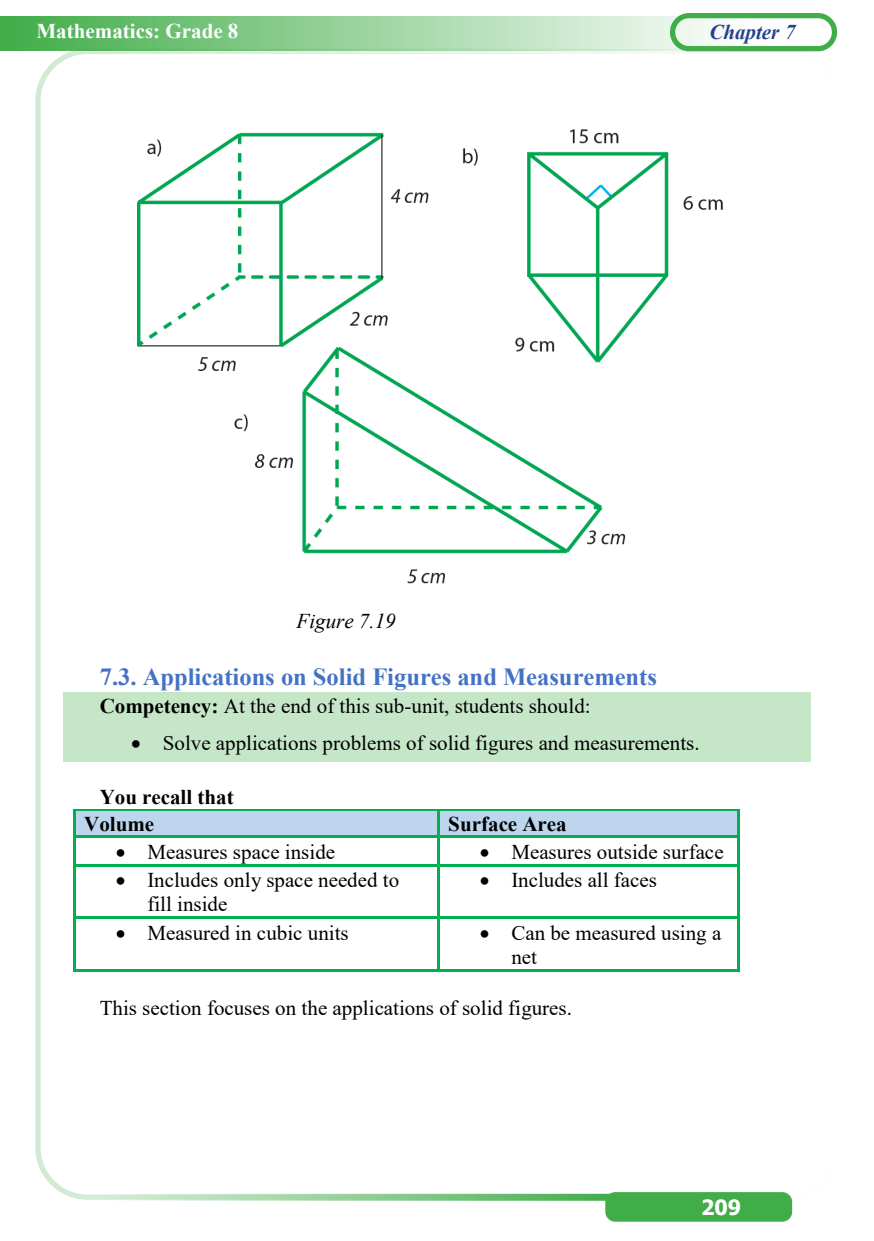
<style>
.page{position:relative;width:874px;height:1241px;background:#fff}
.page>*{position:absolute;margin:0;border:0;box-sizing:border-box;transform-origin:0 0}
.t1{font:700 24.5px "Times New Roman";color:#4472c4}
.t2{font:21px/24px "Times New Roman";color:#000}
.t3{font:700 21px/26.6px "Times New Roman";color:#000}
.t4{font:700 21px "Times New Roman";color:#fff}
.t5{font:italic 21px "Times New Roman";color:#000}
.t6{font:italic 700 21px "Times New Roman";color:#25408f}
.t7{font:700 21px "Tahoma";color:#fff}
.s1{font-weight:700}
</style>
<div class="page">
<div style="left:605px;top:1191px;width:186px;height:30px;background:#41ad49;border-radius:10px"></div>
<div style="left:0;top:16px;width:749px;height:35px;background:linear-gradient(to right,#41ad49,#fbfdfb)"></div>
<svg style="left:106px;top:1199px;width:499px;height:1px"></svg>
<div style="left:35px;top:49px;width:805px;height:1150px;border:5px solid #41ad49;border-radius:50px"></div>
<div style="left:669px;top:13px;width:167px;height:38px;border:5px solid #41ad49;border-radius:17px"></div>
<div style="left:63px;top:692px;width:747px;height:69px;background:#c6e6c8"></div>
<div style="left:76px;top:811px;width:361px;height:24px;background:#bdd6ee"></div>
<div style="left:440px;top:811px;width:296px;height:24px;background:#bdd6ee"></div>
<hr style="left:76px;top:808px;width:361px;height:3px;background:#00b050">
<hr style="left:440px;top:808px;width:296px;height:3px;background:#00b050">
<hr style="left:74px;top:811px;width:2px;height:24px;background:#00b050">
<hr style="left:437px;top:811px;width:3px;height:24px;background:#00b050">
<hr style="left:736px;top:811px;width:3px;height:24px;background:#00b050">
<hr style="left:76px;top:835px;width:361px;height:3px;background:#00b050">
<hr style="left:440px;top:835px;width:296px;height:3px;background:#00b050">
<hr style="left:74px;top:838px;width:2px;height:25px;background:#00b050">
<hr style="left:437px;top:838px;width:3px;height:25px;background:#00b050">
<hr style="left:736px;top:838px;width:3px;height:25px;background:#00b050">
<hr style="left:76px;top:863px;width:361px;height:3px;background:#00b050">
<hr style="left:440px;top:863px;width:296px;height:3px;background:#00b050">
<hr style="left:74px;top:866px;width:2px;height:50px;background:#00b050">
<hr style="left:437px;top:866px;width:3px;height:50px;background:#00b050">
<hr style="left:736px;top:866px;width:3px;height:50px;background:#00b050">
<hr style="left:76px;top:916px;width:361px;height:2px;background:#00b050">
<hr style="left:440px;top:916px;width:296px;height:2px;background:#00b050">
<hr style="left:74px;top:919px;width:2px;height:49px;background:#00b050">
<hr style="left:76px;top:968px;width:361px;height:3px;background:#00b050">
<hr style="left:437px;top:919px;width:3px;height:49px;background:#00b050">
<hr style="left:440px;top:968px;width:296px;height:3px;background:#00b050">
<hr style="left:736px;top:919px;width:3px;height:49px;background:#00b050">
<img style="left:137px;top:129px;width:586px;height:455px">
<p class="t4" style="left:36px;top:15px;width:203px">Mathematics: Grade 8</p>
<p class="t6" style="left:709px;top:18px;width:87px">Chapter 7</p>
<p class="t5" style="left:296px;top:606px;width:101px">Figure 7.19</p>
<p class="t1" style="left:100px;top:659px;width:558px">7.3. Applications on Solid Figures and Measurements</p>
<p class="t2" style="left:100px;top:692px;width:492px"><span class="s1">Competency:</span> At the end of this sub-unit, students should:</p>
<p class="t2" style="left:131px;top:730px;width:569px">• Solve applications problems of solid figures and measurements.</p>
<p class="t3" style="left:84px;top:783px;width:151px;text-indent:15px">You recall that<br>Volume</p>
<p class="t3" style="left:448px;top:809px;width:120px">Surface Area</p>
<p class="t2" style="left:116px;top:839px;width:221px">• Measures space inside</p>
<p class="t2" style="left:479px;top:839px;width:245px">• Measures outside surface</p>
<p class="t2" style="left:147px;top:867px;width:253px;text-indent:-32px">• Includes only space needed to fill inside</p>
<p class="t2" style="left:479px;top:867px;width:178px">• Includes all faces</p>
<p class="t2" style="left:116px;top:919px;width:234px">• Measured in cubic units</p>
<p class="t2" style="left:511px;top:919px;width:211px;text-indent:-32px">• Can be measured using a net</p>
<p class="t2" style="left:100px;top:995px;width:473px">This section focuses on the applications of solid figures.</p>
<p class="t7" style="left:700px;top:1192px;width:42px">209</p>
</div>
